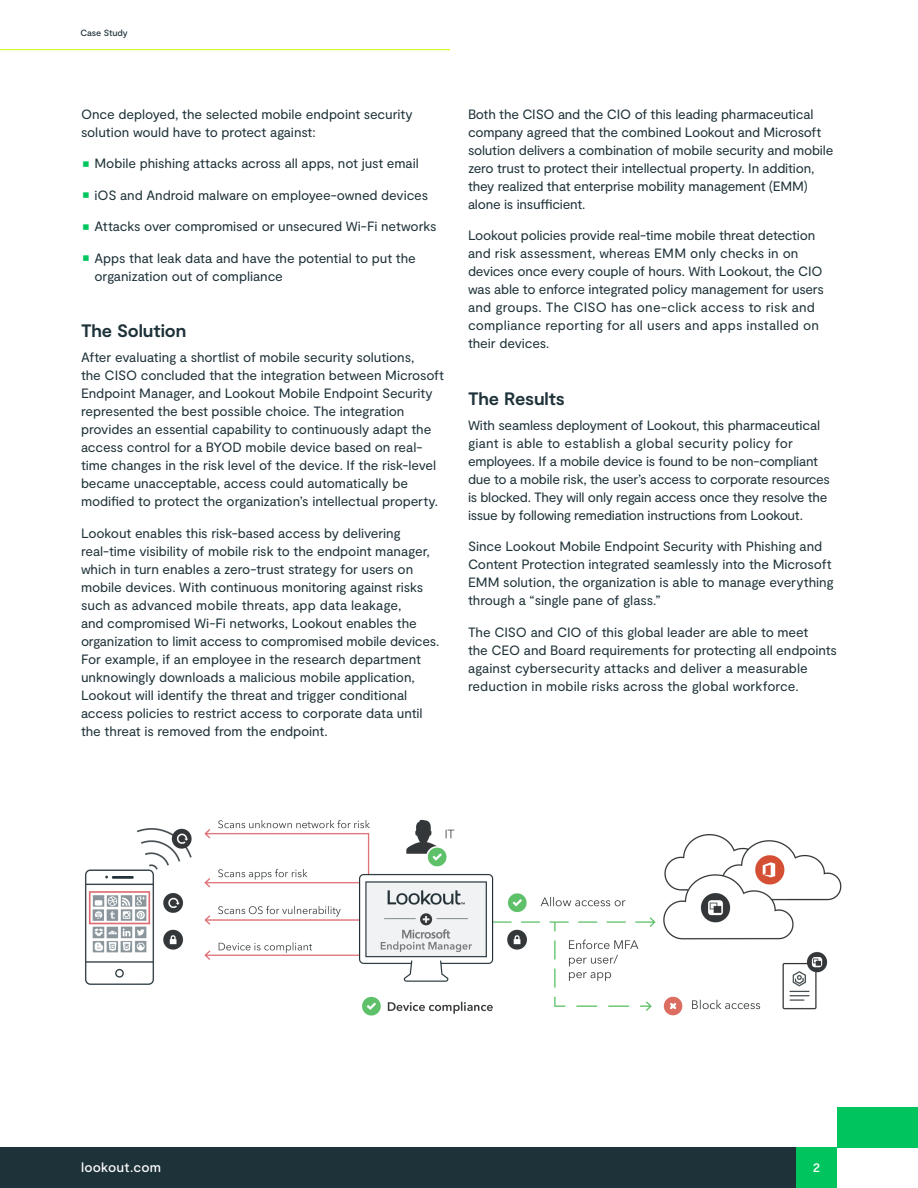
<style>
.page{position:relative;width:918px;height:1188px;background:#fff}
.page>*{position:absolute;margin:0;border:0;box-sizing:border-box;transform-origin:0 0}
.Paragraph_Headline{font:700 18px "Moderat";letter-spacing:-.005em;color:#1e3239}
.Body_Copy{font:13.5px/18px "Moderat";letter-spacing:-.01em;color:#1e3239}
.t1{font:500 13.5px "Moderat";letter-spacing:.015em;color:#fff}
.Resource_Title_-_Loo{font:500 9px "Moderat";letter-spacing:-.005em;color:#1e3239}
</style>
<div class="page">
<img style="left:85px;top:819px;width:757px;height:197px">
<div style="left:0;top:1148px;width:796px;height:40px;background:#1e3239"></div>
<div style="left:796px;top:1148px;width:41px;height:40px;background:#00c55f"></div>
<div style="left:837px;top:1107px;width:81px;height:41px;background:#00c55f"></div>
<hr style="left:0;top:49px;width:450px;height:1px;background:#c8ff00">
<p class="Resource_Title_-_Loo" style="left:80px;top:27px;width:49px">Case Study</p>
<p class="Body_Copy" style="left:81px;top:105px;width:333px">Once deployed, the selected mobile endpoint security solution would have to protect against:</p>
<p class="Body_Copy" style="left:94px;top:155px;width:326px">Mobile phishing attacks across all apps, not just email</p>
<p class="Body_Copy" style="left:94px;top:186px;width:335px">iOS and Android malware on employee-owned devices</p>
<p class="Body_Copy" style="left:94px;top:218px;width:344px">Attacks over compromised or unsecured Wi-Fi networks</p>
<p class="Body_Copy" style="left:94px;top:249px;width:323px">Apps that leak data and have the potential to put the organization out of compliance</p>
<p class="Paragraph_Headline" style="left:81px;top:321px;width:107px">The Solution</p>
<p class="Body_Copy" style="left:81px;top:349px;width:365px">After evaluating a shortlist of mobile security solutions,<br>the CISO concluded that the integration between Microsoft Endpoint Manager, and Lookout Mobile Endpoint Security represented the best possible choice. The integration provides an essential capability to continuously adapt the access control for a BYOD mobile device based on real&shy;time changes in the risk level of the device. If the risk-level became unacceptable, access could automatically be modified to protect the organization’s intellectual property.</p>
<p class="Body_Copy" style="left:81px;top:524px;width:360px">Lookout enables this risk-based access by delivering real-time visibility of mobile risk to the endpoint manager, which in turn enables a zero-trust strategy for users on mobile devices. With continuous monitoring against risks such as advanced mobile threats, app data leakage,<br>and compromised Wi-Fi networks, Lookout enables the organization to limit access to compromised mobile devices.<br>For example, if an employee in the research department unknowingly downloads a malicious mobile application, Lookout will identify the threat and trigger conditional access policies to restrict access to corporate data until the threat is removed from the endpoint.</p>
<p class="Body_Copy" style="left:468px;top:105px;width:367px">Both the CISO and the CIO of this leading pharmaceutical company agreed that the combined Lookout and Microsoft solution delivers a combination of mobile security and mobile zero trust to protect their intellectual property. In addition, they realized that enterprise mobility management (EMM) alone is insufficient.</p>
<p class="Body_Copy" style="left:468px;top:227px;width:357px">Lookout policies provide real-time mobile threat detection and risk assessment, whereas EMM only checks in on devices once every couple of hours. With Lookout, the CIO was able to enforce integrated policy management for users and groups. The CISO has one-click access to risk and compliance reporting for all users and apps installed on their devices.</p>
<p class="Paragraph_Headline" style="left:468px;top:388px;width:98px">The Results</p>
<p class="Body_Copy" style="left:468px;top:416px;width:364px">With seamless deployment of Lookout, this pharmaceutical giant is able to establish a global security policy for employees. If a mobile device is found to be non-compliant due to a mobile risk, the user’s access to corporate resources is blocked. They will only regain access once they resolve the issue by following remediation instructions from Lookout.</p>
<p class="Body_Copy" style="left:468px;top:538px;width:367px">Since Lookout Mobile Endpoint Security with Phishing and Content Protection integrated seamlessly into the Microsoft EMM solution, the organization is able to manage everything through a “single pane of glass.”</p>
<p class="Body_Copy" style="left:468px;top:623px;width:370px">The CISO and CIO of this global leader are able to meet<br>the CEO and Board requirements for protecting all endpoints against cybersecurity attacks and deliver a measurable reduction in mobile risks across the global workforce.</p>
<p class="t1" style="left:81px;top:1159px;width:82px">lookout.com</p>
<p class="t1" style="left:813px;top:1159px;width:9px">2</p>
</div>
